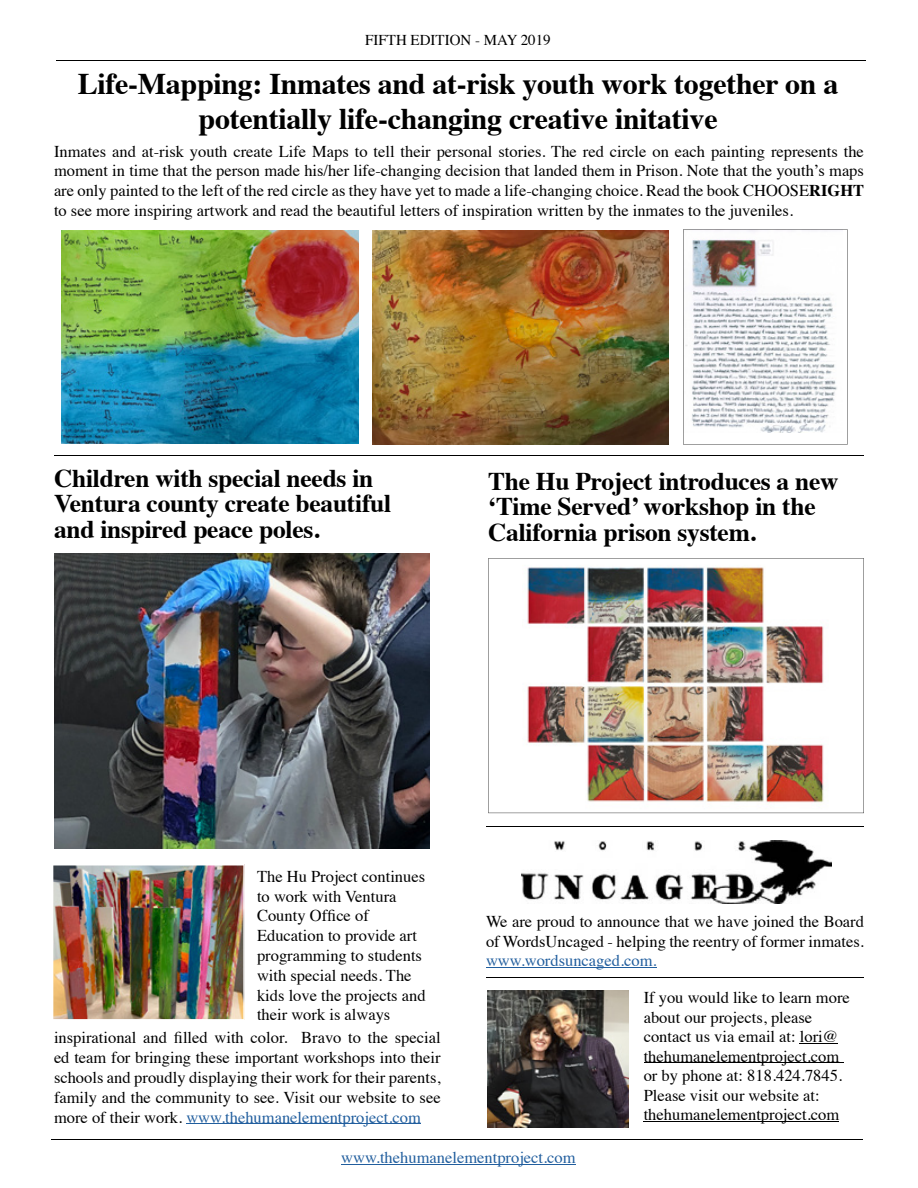
<style>
.page{position:relative;width:918px;height:1188px;background:#fff}
.page>*{position:absolute;margin:0;border:0;box-sizing:border-box;transform-origin:0 0}
.t1{font:700 30px/34.5px "Times";letter-spacing:-.01em;color:#000;text-align:center}
.t2{font:700 25.5px/25.5px "Times";letter-spacing:-.01em;color:#000}
.t3{font:16.5px/19.8px "Times";color:#000}
.t4{font:16.5px "Times";color:#215e9e}
.t5{font:15px "Times";color:#000}
.s1{font-weight:700}
.s2{color:#215e9e}
</style>
<div class="page">
<hr style="left:56px;top:60px;width:810px;height:1px;background:#000">
<hr style="left:800px;top:1043px;width:38px;height:1px;background:#000">
<hr style="left:644px;top:1062px;width:199px;height:1px;background:#000">
<hr style="left:644px;top:1121px;width:195px;height:1px;background:#000">
<hr style="left:486px;top:967px;width:171px;height:1px;background:#215e9e">
<hr style="left:52px;top:1139px;width:811px;height:1px;background:#000">
<img style="left:488px;top:991px;width:141px;height:137px">
<hr style="left:341px;top:1164px;width:235px;height:1px;background:#215e9e">
<hr style="left:486px;top:826px;width:378px;height:1px;background:#000">
<hr style="left:54px;top:456px;width:810px;height:1px;background:#000">
<hr style="left:486px;top:978px;width:378px;height:1px;background:#000">
<img style="left:521px;top:841px;width:311px;height:63px">
<img style="left:62px;top:231px;width:297px;height:212px">
<img style="left:373px;top:231px;width:296px;height:213px">
<svg style="left:683px;top:230px;width:165px;height:214px"></svg>
<img style="left:54px;top:553px;width:376px;height:296px">
<img style="left:53px;top:864px;width:192px;height:156px">
<hr style="left:186px;top:1124px;width:235px;height:1px;background:#215e9e">
<img style="left:488px;top:558px;width:376px;height:255px">
<p class="t5" style="left:365px;top:26px;width:187px">FIFTH EDITION - MAY 2019</p>
<h1 class="t1" style="left:78px;top:64px;width:762px">Life-Mapping: Inmates and at-risk youth work together on a potentially life-changing creative initative</h1>
<p class="t3" style="left:54px;top:140px;width:812px;text-align:justify">Inmates and at-risk youth create Life Maps to tell their personal stories. The red circle on each painting represents the moment in time that the person made his/her life-changing decision that landed them in Prison. Note that the youth’s maps are only painted to the left of the red circle as they have yet to made a life-changing choice. Read the book CHOOSE<span class="s1">RIGHT </span>to see more inspiring artwork and read the beautiful letters of inspiration written by the inmates to the juveniles.</p>
<h2 class="t2" style="left:54px;top:462px;width:339px">Children with special needs in<br>Ventura county create beautiful and inspired peace poles.</h2>
<h2 class="t2" style="left:488px;top:465px;width:352px">The Hu Project introduces a new ‘Time Served’ workshop in the<br>California prison system.</h2>
<p class="t3" style="left:257px;top:865px;width:170px">The Hu Project continues to work with Ventura<br>County Office of<br>Education to provide art programming to students with special needs. The kids love the projects and their work is always</p>
<p class="t3" style="left:54px;top:1027px;width:388px;text-align:justify">inspirational and filled with color. Bravo to the special ed team for bringing these important workshops into their schools and proudly displaying their work for their parents, family and the community to see. Visit our website to see more of their work. <span class="s2">www.thehumanelementproject.com</span></p>
<p class="t3" style="left:486px;top:910px;width:379px">We are proud to announce that we have joined the Board of WordsUncaged - helping the reentry of former inmates.</p>
<p class="t4" style="left:486px;top:945px;width:172px">www.wordsuncaged.com.</p>
<p class="t3" style="left:644px;top:986px;width:208px">If you would like to learn more about our projects, please contact us via email at: lori@ thehumanelementproject.com or by phone at: 818.424.7845.<br>Please visit our website at: thehumanelementproject.com</p>
<p class="t4" style="left:341px;top:1142px;width:236px">www.thehumanelementproject.com</p>
</div>
